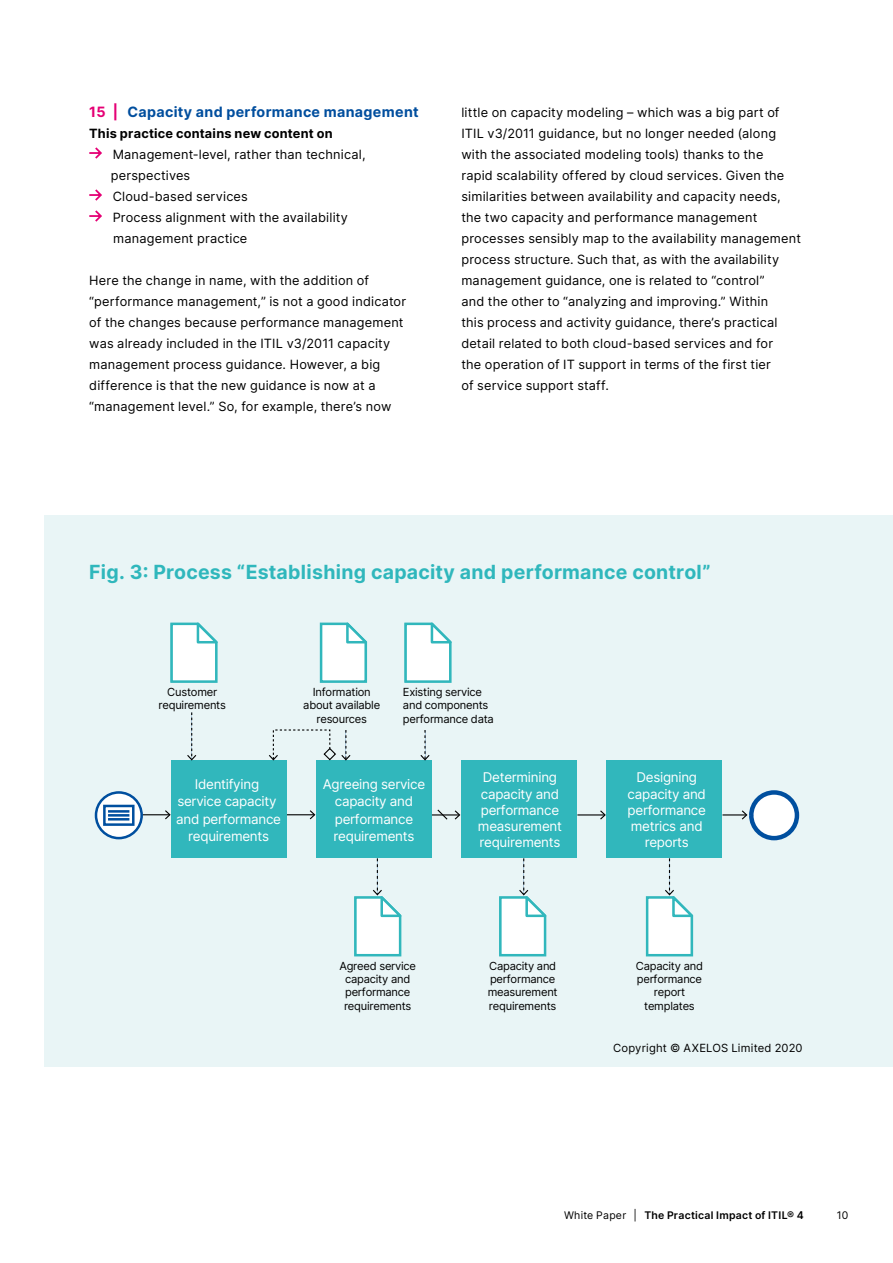
<style>
.page{position:relative;width:893px;height:1263px;background:#fff}
.page>*{position:absolute;margin:0;border:0;box-sizing:border-box;transform-origin:0 0}
.H3__2-zeilig___Headl{font:700 19.5px "Inter";letter-spacing:.01em;color:#2fb7bc}
.Aufzählung__9_5___ZA{font:700 14.25px "Inter";letter-spacing:.025em;color:#004e9e}
.t1{font:13.35px/16.2px "Inter";letter-spacing:-.02em;color:#fff;text-align:center}
.Aufzählung__8_5___ZA{font:12.75px/21px "Inter";letter-spacing:.015em;color:#000}
.Aufzählung__9_5___ZA-2{font:700 12.75px "Inter";letter-spacing:.015em;color:#000}
.Bildunterschrift{font:11.25px "Inter";letter-spacing:.02em;color:#000}
.t2{font:11.1px/13.4px "Inter";letter-spacing:-.02em;color:#000;text-align:center}
.t3{font:600 10.5px "Inter";letter-spacing:.025em;color:#000}
.t4{font:10.5px "Inter";color:#000}
.s1{color:#e50075}
.s2{font-weight:400}
</style>
<div class="page">
<svg style="left:89px;top:147px;width:13px;height:12px"></svg>
<svg style="left:89px;top:189px;width:13px;height:33px"></svg>
<div style="left:45px;top:516px;width:848px;height:551px;background:#e9f5f6"></div>
<div style="left:171px;top:760px;width:115px;height:98px;background:#31b7bc"></div>
<div style="left:316px;top:760px;width:116px;height:98px;background:#31b7bc"></div>
<div style="left:461px;top:760px;width:116px;height:98px;background:#31b7bc"></div>
<div style="left:606px;top:760px;width:116px;height:98px;background:#31b7bc"></div>
<svg style="left:143px;top:810px;width:28px;height:9px"></svg>
<svg style="left:187px;top:712px;width:9px;height:48px"></svg>
<svg style="left:170px;top:622px;width:48px;height:61px"></svg>
<svg style="left:319px;top:622px;width:49px;height:61px"></svg>
<svg style="left:404px;top:622px;width:48px;height:61px"></svg>
<svg style="left:751px;top:792px;width:46px;height:47px"></svg>
<div style="left:749px;top:790px;width:50px;height:50px;border:4px solid #004f9f;border-radius:50%"></div>
<svg style="left:95px;top:792px;width:47px;height:47px"></svg>
<div style="left:95px;top:791px;width:48px;height:48px;border:3px solid #004f9f;border-radius:50%"></div>
<div style="left:103px;top:805px;width:32px;height:21px;border:3px solid #004f9f"></div>
<hr style="left:108px;top:810px;width:21px;height:3px;background:#004f9f">
<hr style="left:108px;top:814px;width:21px;height:2px;background:#004f9f">
<hr style="left:108px;top:818px;width:21px;height:2px;background:#004f9f">
<svg style="left:269px;top:729px;width:81px;height:32px"></svg>
<svg style="left:420px;top:730px;width:10px;height:30px"></svg>
<svg style="left:287px;top:810px;width:28px;height:9px"></svg>
<svg style="left:432px;top:809px;width:28px;height:11px"></svg>
<svg style="left:577px;top:810px;width:29px;height:9px"></svg>
<svg style="left:722px;top:810px;width:25px;height:9px"></svg>
<svg style="left:354px;top:858px;width:48px;height:99px"></svg>
<svg style="left:499px;top:858px;width:48px;height:99px"></svg>
<svg style="left:645px;top:858px;width:49px;height:99px"></svg>
<p class="Aufzählung__9_5___ZA" style="left:89px;top:101px;width:331px"><span class="s1">15 |</span> Capacity and performance management</p>
<p class="Aufzählung__9_5___ZA-2" style="left:89px;top:124px;width:245px">This practice contains new content on</p>
<p class="Aufzählung__8_5___ZA" style="left:111px;top:143px;width:256px">Management-level, rather than technical, perspectives</p>
<p class="Aufzählung__8_5___ZA" style="left:113px;top:185px;width:137px">Cloud-based services</p>
<p class="Aufzählung__8_5___ZA" style="left:113px;top:206px;width:237px">Process alignment with the availability management practice</p>
<p class="Aufzählung__8_5___ZA" style="left:89px;top:269px;width:318px">Here the change in name, with the addition of “performance management,” is not a good indicator of the changes because performance management was already included in the ITIL v3/2011 capacity management process guidance. However, a big difference is that the new guidance is now at a “management level.” So, for example, there’s now</p>
<p class="Aufzählung__8_5___ZA" style="left:461px;top:101px;width:341px">little on capacity modeling – which was a big part of ITIL v3/2011 guidance, but no longer needed (along with the associated modeling tools) thanks to the<br>rapid scalability offered by cloud services. Given the similarities between availability and capacity needs, the two capacity and performance management processes sensibly map to the availability management process structure. Such that, as with the availability management guidance, one is related to “control”<br>and the other to “analyzing and improving.” Within<br>this process and activity guidance, there’s practical detail related to both cloud-based services and for<br>the operation of IT support in terms of the first tier<br>of service support staff.</p>
<p class="H3__2-zeilig___Headl" style="left:89px;top:557px;width:623px">Fig. 3: Process “Establishing capacity and performance control”</p>
<p class="t2" style="left:159px;top:685px;width:69px">Customer requirements</p>
<p class="t2" style="left:303px;top:685px;width:78px">Information about available resources</p>
<p class="t2" style="left:403px;top:685px;width:92px;text-align:left">Existing service and components performance data</p>
<p class="t1" style="left:176px;top:775px;width:106px;line-height:17.2px">Identifying service capacity and performance requirements</p>
<p class="t1" style="left:323px;top:775px;width:104px;line-height:17.2px">Agreeing service capacity and performance requirements</p>
<p class="t1" style="left:478px;top:769px;width:86px">Determining capacity and performance measurement requirements</p>
<p class="t1" style="left:628px;top:769px;width:80px">Designing capacity and performance metrics and reports</p>
<p class="t2" style="left:339px;top:959px;width:78px">Agreed service capacity and performance requirements</p>
<p class="t2" style="left:488px;top:959px;width:72px;text-align:left">Capacity and performance measurement requirements</p>
<p class="t2" style="left:636px;top:959px;width:69px">Capacity and performance report templates</p>
<p class="Bildunterschrift" style="left:613px;top:1039px;width:191px">Copyright © AXELOS Limited 2020</p>
<p class="t3" style="left:564px;top:1207px;width:241px"><span class="s2">White Paper |</span> The Practical Impact of ITIL® 4</p>
<p class="t4" style="left:837px;top:1207px;width:13px">10</p>
</div>
